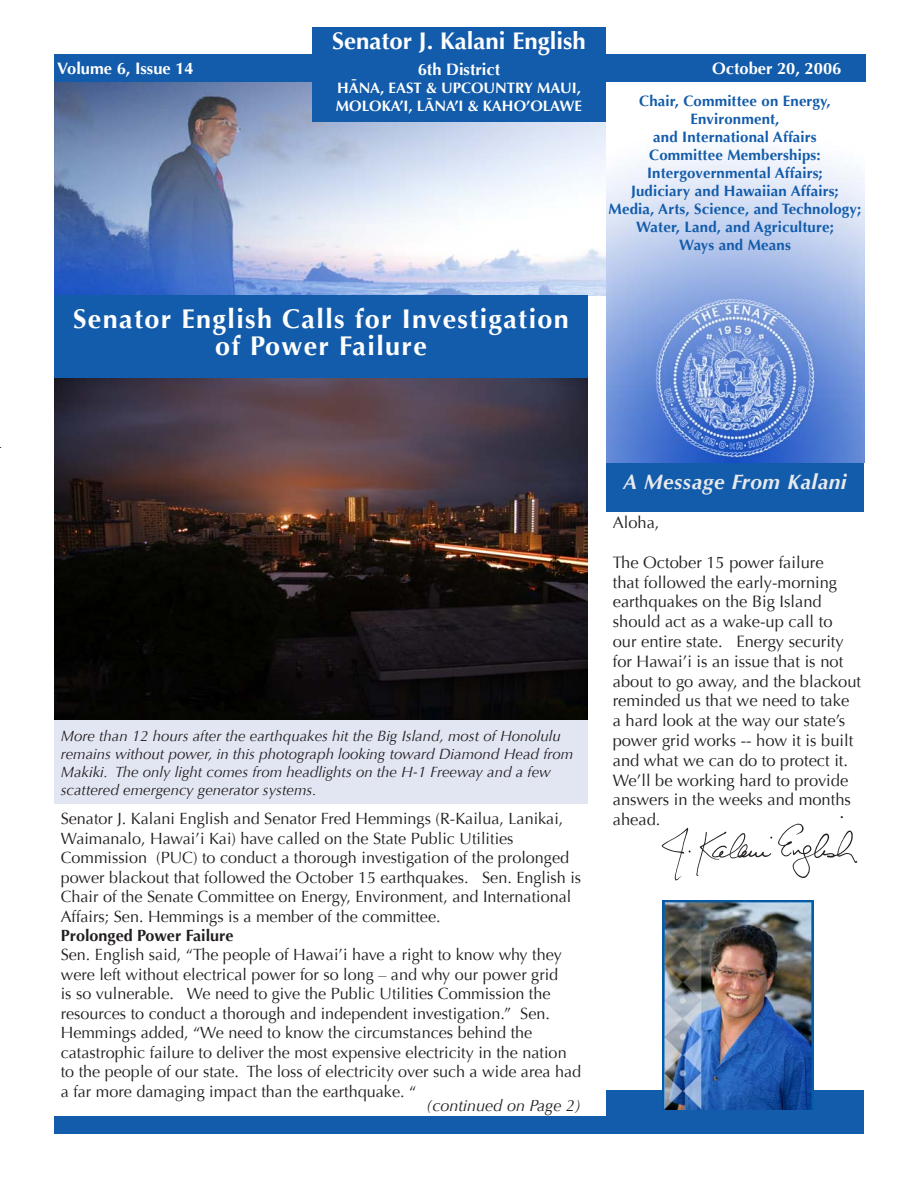
<style>
.page{position:relative;width:918px;height:1188px;background:#fff}
.page>*{position:absolute;margin:0;border:0;box-sizing:border-box;transform-origin:0 0}
.t1{font:700 27px/27px "Optima";letter-spacing:.05em;color:#fff;text-align:center}
.t2{font:700 24px "Optima";color:#fff}
.t3{font:italic 700 21px "Optima";letter-spacing:.025em;color:#e9eaeb}
.t4{font:18px "Optima";color:#fff}
.t5{font:16.5px/19.8px "Optima";color:#231f20}
.t6{font:700 16.5px "Optima";color:#fff}
.t7{font:16.2px/19.5px "Optima";color:#231f20}
.t8{font:700 16.2px "Optima";color:#231f20}
.t9{font:italic 16.2px "Optima";color:#231f20}
.t10{font:italic 15px/18px "Optima";color:#231f20}
.t11{font:700 15px/18px "Optima";letter-spacing:.01em;color:#135cab;text-align:center}
.t12{font:700 15px/18px "Optima";color:#fff}
</style>
<div class="page">
<div style="left:606px;top:1090px;width:258px;height:30px;background:#135cab"></div>
<div style="left:606px;top:462px;width:258px;height:50px;background:#135cab"></div>
<div style="left:54px;top:1116px;width:810px;height:18px;background:#135cab"></div>
<img style="left:54px;top:82px;width:552px;height:213px">
<div style="left:54px;top:295px;width:534px;height:83px;background:#135cab"></div>
<img style="left:606px;top:148px;width:258px;height:314px">
<img style="left:662px;top:900px;width:152px;height:209px">
<div style="left:54px;top:54px;width:812px;height:28px;background:#135cab"></div>
<div style="left:54px;top:720px;width:534px;height:83px;background:#e2e6f3"></div>
<img style="left:661px;top:816px;width:197px;height:65px">
<div style="left:312px;top:27px;width:294px;height:95px;background:#135cab"></div>
<img style="left:54px;top:378px;width:534px;height:342px">
<h2 class="t2" style="left:332px;top:27px;width:255px">Senator J. Kalani English</h2>
<p class="t6" style="left:418px;top:60px;width:84px">6th District</p>
<p class="t12" style="left:336px;top:79px;width:248px">HANA, EAST &amp; UPCOUNTRY MAUI,<br>MOLOKA’I, LANA’I &amp; KAHO’OLAWE</p>
<p class="t6" style="left:57px;top:59px;width:138px">Volume 6, Issue 14</p>
<p class="t6" style="left:712px;top:59px;width:131px">October 20, 2006</p>
<p class="t4" style="left:351px;top:67px;width:7px">-</p>
<p class="t11" style="left:609px;top:92px;width:254px">Chair, Committee on Energy,<br>Environment,<br>and International Affairs<br>Committee Memberships:<br>Intergovernmental Affairs;<br>Judiciary and Hawaiian Affairs;<br>Media, Arts, Science, and Technology;<br>Water, Land, and Agriculture;<br>Ways and Means</p>
<p class="t4" style="left:426px;top:86px;width:7px">-</p>
<h1 class="t1" style="left:73px;top:306px;width:497px">Senator English Calls for Investigation of Power Failure</h1>
<p class="t10" style="left:61px;top:727px;width:514px">More than 12 hours after the earthquakes hit the Big Island, most of Honolulu remains without power, in this photograph looking toward Diamond Head from Makiki. The only light comes from headlights on the H-1 Freeway and a few scattered emergency generator systems.</p>
<p class="t3" style="left:623px;top:470px;width:225px">A Message From Kalani</p>
<p class="t5" style="left:613px;top:513px;width:48px">Aloha,</p>
<p class="t5" style="left:613px;top:552px;width:250px">The October 15 power failure<br>that followed the early-morning earthquakes on the Big Island should act as a wake-up call to<br>our entire state. Energy security for Hawai’i is an issue that is not about to go away, and the blackout reminded us that we need to take a hard look at the way our state’s power grid works -- how it is built and what we can do to protect it.<br>We’ll be working hard to provide answers in the weeks and months</p>
<p class="t7" style="left:61px;top:809px;width:504px">Senator J. Kalani English and Senator Fred Hemmings (R-Kailua, Lanikai,</p>
<p class="t5" style="left:613px;top:810px;width:49px">ahead.</p>
<p class="t7" style="left:61px;top:829px;width:522px">Waimanalo, Hawai’i Kai) have called on the State Public Utilities Commission (PUC) to conduct a thorough investigation of the prolonged power blackout that followed the October 15 earthquakes. Sen. English is Chair of the Senate Committee on Energy, Environment, and International Affairs; Sen. Hemmings is a member of the committee.</p>
<p class="t8" style="left:61px;top:926px;width:174px">Prolonged Power Failure</p>
<p class="t7" style="left:61px;top:945px;width:522px">Sen. English said, “The people of Hawai’i have a right to know why they were left without electrical power for so long – and why our power grid<br>is so vulnerable. We need to give the Public Utilities Commission the resources to conduct a thorough and independent investigation.” Sen.<br>Hemmings added, “We need to know the circumstances behind the catastrophic failure to deliver the most expensive electricity in the nation to the people of our state. The loss of electricity over such a wide area had a far more damaging impact than the earthquake. “</p>
<p class="t9" style="left:426px;top:1097px;width:157px">(continued on Page 2)</p>
</div>
